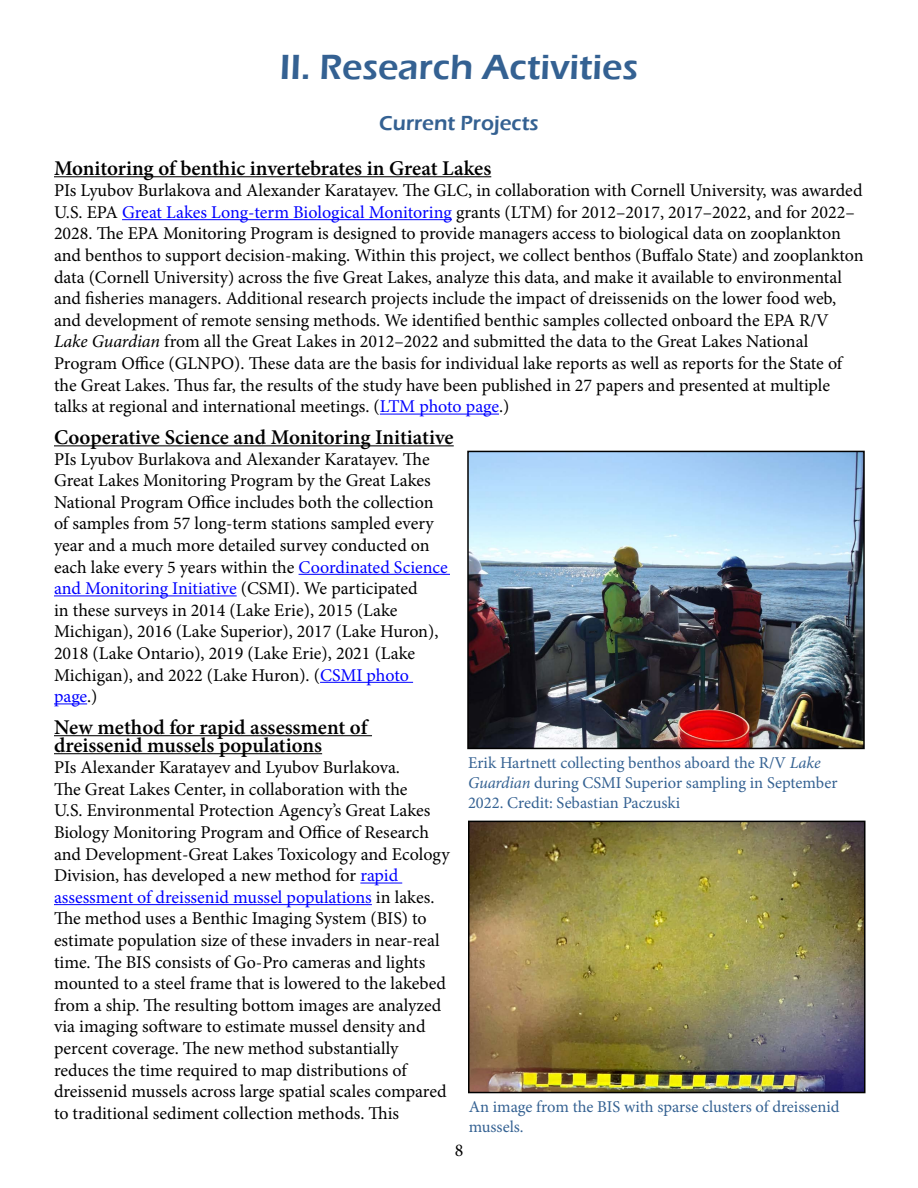
<style>
.page{position:relative;width:918px;height:1188px;background:#fff}
.page>*{position:absolute;margin:0;border:0;box-sizing:border-box;transform-origin:0 0}
.Heading_2{font:600 36px "Eras ITC";color:#346192}
.Project_Title{font:600 21px/18px "Minion Pro";color:#000}
.Heading_3{font:600 21px "Eras ITC";color:#346192}
.Body{font:18px/21.6px "Minion Pro";color:#000}
.t1{font:16.5px/19.8px "Minion Pro";color:#346192}
.s1{color:#00f}
.s2{font-style:italic}
</style>
<div class="page">
<hr style="left:54px;top:176px;width:437px;height:1px;background:#000">
<hr style="left:122px;top:219px;width:330px;height:1px;background:#00f">
<hr style="left:380px;top:414px;width:119px;height:1px;background:#00f">
<hr style="left:54px;top:445px;width:400px;height:1px;background:#000">
<hr style="left:299px;top:574px;width:151px;height:1px;background:#00f">
<hr style="left:54px;top:595px;width:183px;height:1px;background:#00f">
<hr style="left:320px;top:682px;width:93px;height:1px;background:#00f">
<hr style="left:54px;top:703px;width:33px;height:1px;background:#00f">
<hr style="left:54px;top:735px;width:318px;height:1px;background:#000">
<hr style="left:54px;top:753px;width:268px;height:1px;background:#000">
<hr style="left:360px;top:883px;width:42px;height:1px;background:#00f">
<hr style="left:54px;top:904px;width:318px;height:1px;background:#00f">
<img style="left:470px;top:454px;width:392px;height:292px">
<div style="left:467px;top:451px;width:398px;height:298px;border:2px solid #000"></div>
<img style="left:471px;top:824px;width:392px;height:266px">
<div style="left:468px;top:821px;width:398px;height:272px;border:2px solid #000"></div>
<h2 class="Heading_2" style="left:280px;top:46px;width:360px">II. Research Activities</h2>
<h3 class="Heading_3" style="left:379px;top:111px;width:161px">Current Projects</h3>
<p class="Project_Title" style="left:54px;top:159px;width:439px">Monitoring of benthic invertebrates in Great Lakes</p>
<p class="Body" style="left:54px;top:180px;width:811px">PIs Lyubov Burlakova and Alexander Karatayev. The GLC, in collaboration with Cornell University, was awarded U.S. EPA <span class="s1">Great Lakes Long-term Biological Monitoring</span> grants (LTM) for 2012–2017, 2017–2022, and for 2022– 2028. The EPA Monitoring Program is designed to provide managers access to biological data on zooplankton and benthos to support decision-making. Within this project, we collect benthos (Buffalo State) and zooplankton data (Cornell University) across the five Great Lakes, analyze this data, and make it available to environmental and fisheries managers. Additional research projects include the impact of dreissenids on the lower food web, and development of remote sensing methods. We identified benthic samples collected onboard the EPA R/V <span class="s2">Lake Guardian</span> from all the Great Lakes in 2012–2022 and submitted the data to the Great Lakes National Program Office (GLNPO). These data are the basis for individual lake reports as well as reports for the State of the Great Lakes. Thus far, the results of the study have been published in 27 papers and presented at multiple talks at regional and international meetings. (<span class="s1">LTM photo page</span>.)</p>
<p class="Project_Title" style="left:54px;top:428px;width:401px">Cooperative Science and Monitoring Initiative</p>
<p class="Body" style="left:54px;top:448px;width:395px">PIs Lyubov Burlakova and Alexander Karatayev. The Great Lakes Monitoring Program by the Great Lakes National Program Office includes both the collection of samples from 57 long-term stations sampled every year and a much more detailed survey conducted on each lake every 5 years within the <span class="s1">Coordinated Science and Monitoring Initiative</span> (CSMI). We participated<br>in these surveys in 2014 (Lake Erie), 2015 (Lake Michigan), 2016 (Lake Superior), 2017 (Lake Huron), 2018 (Lake Ontario), 2019 (Lake Erie), 2021 (Lake Michigan), and 2022 (Lake Huron). (<span class="s1">CSMI photo page</span>.)</p>
<p class="Project_Title" style="left:54px;top:718px;width:315px">New method for rapid assessment of dreissenid mussels populations</p>
<p class="Body" style="left:54px;top:757px;width:398px">PIs Alexander Karatayev and Lyubov Burlakova.<br>The Great Lakes Center, in collaboration with the<br>U.S. Environmental Protection Agency’s Great Lakes Biology Monitoring Program and Office of Research and Development-Great Lakes Toxicology and Ecology Division, has developed a new method for <span class="s1">rapid assessment of dreissenid mussel populations</span> in lakes.<br>The method uses a Benthic Imaging System (BIS) to estimate population size of these invaders in near-real time. The BIS consists of Go-Pro cameras and lights mounted to a steel frame that is lowered to the lakebed from a ship. The resulting bottom images are analyzed via imaging software to estimate mussel density and percent coverage. The new method substantially reduces the time required to map distributions of dreissenid mussels across large spatial scales compared to traditional sediment collection methods. This</p>
<p class="t1" style="left:468px;top:753px;width:371px">Erik Hartnett collecting benthos aboard the R/V <span class="s2">Lake<br>Guardian</span> during CSMI Superior sampling in September<br>2022. Credit: Sebastian Paczuski</p>
<p class="t1" style="left:469px;top:1097px;width:372px">An image from the BIS with sparse clusters of dreissenid mussels.</p>
<p class="Body" style="left:455px;top:1139px;width:10px">8</p>
</div>
